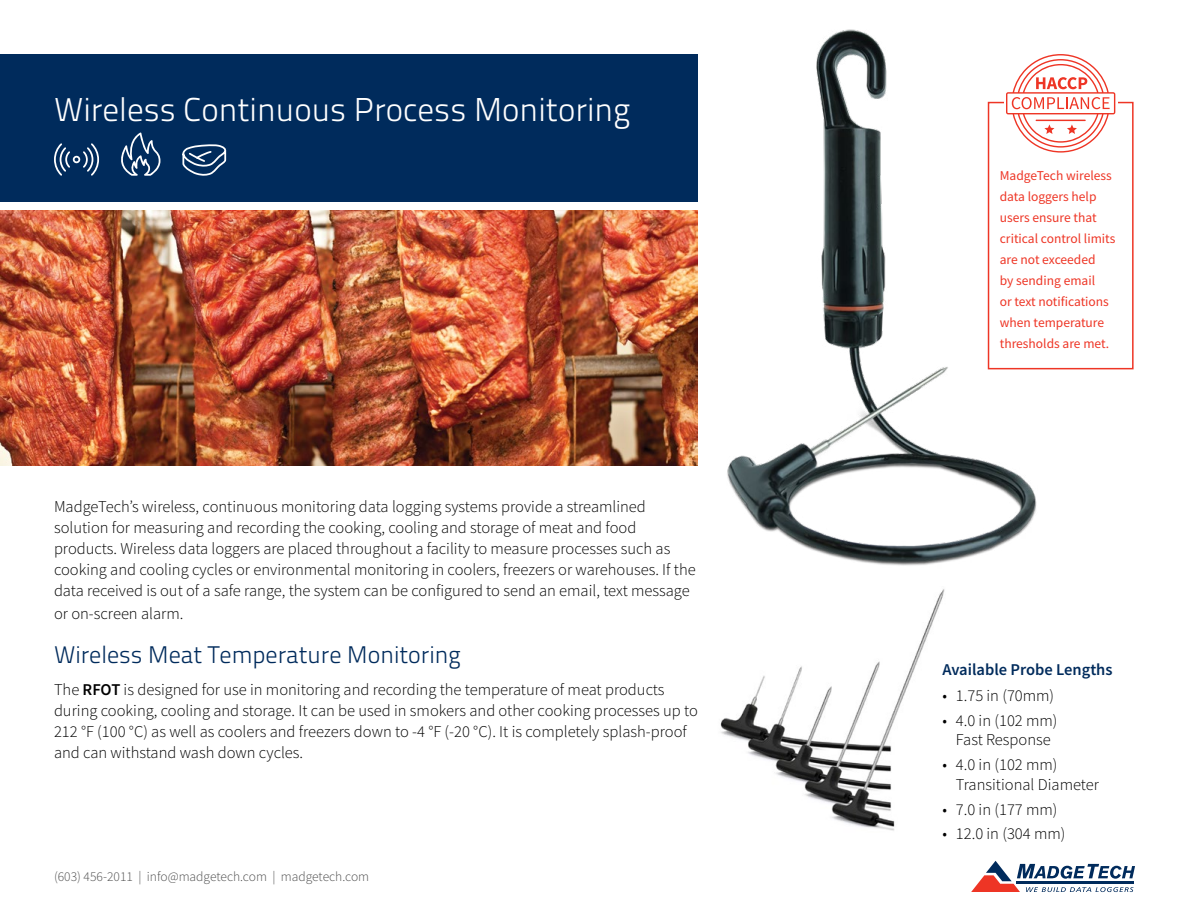
<style>
.page{position:relative;width:1188px;height:918px;background:#fff}
.page>*{position:absolute;margin:0;border:0;box-sizing:border-box;transform-origin:0 0}
.t1{font:300 33px "Titillium Text 22 L";color:#fff}
.t2{font:300 24px "Titillium Text 22 L";color:#002b5c}
.t3{font:300 16.5px/21px "Source Sans Pro";color:#000}
.t4{font:600 16.5px "Source Sans Pro";color:#002b5c}
.t5{font:13.5px/21px "Source Sans Pro";color:#ee3525}
.t6{font:300 13.5px "Source Sans Pro";color:#4d4d4d}
.s1{font-weight:600}
</style>
<div class="page">
<svg style="left:971px;top:861px;width:164px;height:31px"></svg>
<hr style="left:1017px;top:881px;width:117px;height:3px;background:#002b5c">
<div style="left:988px;top:102px;width:146px;height:267px;border:2px solid #ee3525"></div>
<div style="left:0;top:54px;width:698px;height:148px;background:#002b5c"></div>
<svg style="left:54px;top:143px;width:46px;height:33px"></svg>
<svg style="left:121px;top:133px;width:39px;height:43px"></svg>
<svg style="left:182px;top:144px;width:45px;height:32px"></svg>
<img style="left:0;top:210px;width:698px;height:255px">
<svg style="left:1115px;top:99px;width:3px;height:8px"></svg>
<svg style="left:1053px;top:54px;width:62px;height:99px"></svg>
<img style="left:720px;top:589px;width:225px;height:242px">
<img style="left:727px;top:29px;width:326px;height:537px">
<h1 class="t1" style="left:54px;top:85px;width:578px">Wireless Continuous Process Monitoring</h1>
<p class="t3" style="left:54px;top:496px;width:643px">MadgeTech’s wireless, continuous monitoring data logging systems provide a streamlined solution for measuring and recording the cooking, cooling and storage of meat and food products. Wireless data loggers are placed throughout a facility to measure processes such as cooking and cooling cycles or environmental monitoring in coolers, freezers or warehouses. If the data received is out of a safe range, the system can be configured to send an email, text message</p>
<p class="t3" style="left:54px;top:603px;width:131px">or on-screen alarm.</p>
<h2 class="t2" style="left:54px;top:638px;width:408px">Wireless Meat Temperature Monitoring</h2>
<p class="t3" style="left:54px;top:679px;width:646px">The <span class="s1">RFOT</span> is designed for use in monitoring and recording the temperature of meat products during cooking, cooling and storage. It can be used in smokers and other cooking processes up to 212 °F (100 °C) as well as coolers and freezers down to -4 °F (-20 °C). It is completely splash-proof and can withstand wash down cycles.</p>
<p class="t6" style="left:54px;top:869px;width:317px">(603) 456-2011 | info@madgetech.com | madgetech.com</p>
<p class="t5" style="left:1000px;top:165px;width:117px">MadgeTech wireless data loggers help users ensure that critical control limits are not exceeded<br>by sending email<br>or text notifications when temperature thresholds are met.</p>
<p class="t4" style="left:942px;top:658px;width:172px">Available Probe Lengths</p>
<p class="t3" style="left:942px;top:685px;width:113px">• 1.75 in (70mm)</p>
<p class="t3" style="left:942px;top:710px;width:117px;line-height:19.5px;text-align:center">• 4.0 in (102 mm)<br>Fast Response</p>
<p class="t3" style="left:956px;top:755px;width:145px;line-height:19.5px;text-indent:-13px">• 4.0 in (102 mm)<br>Transitional Diameter</p>
<p class="t3" style="left:942px;top:799px;width:117px">• 7.0 in (177 mm)</p>
<p class="t3" style="left:942px;top:823px;width:124px">• 12.0 in (304 mm)</p>
</div>
